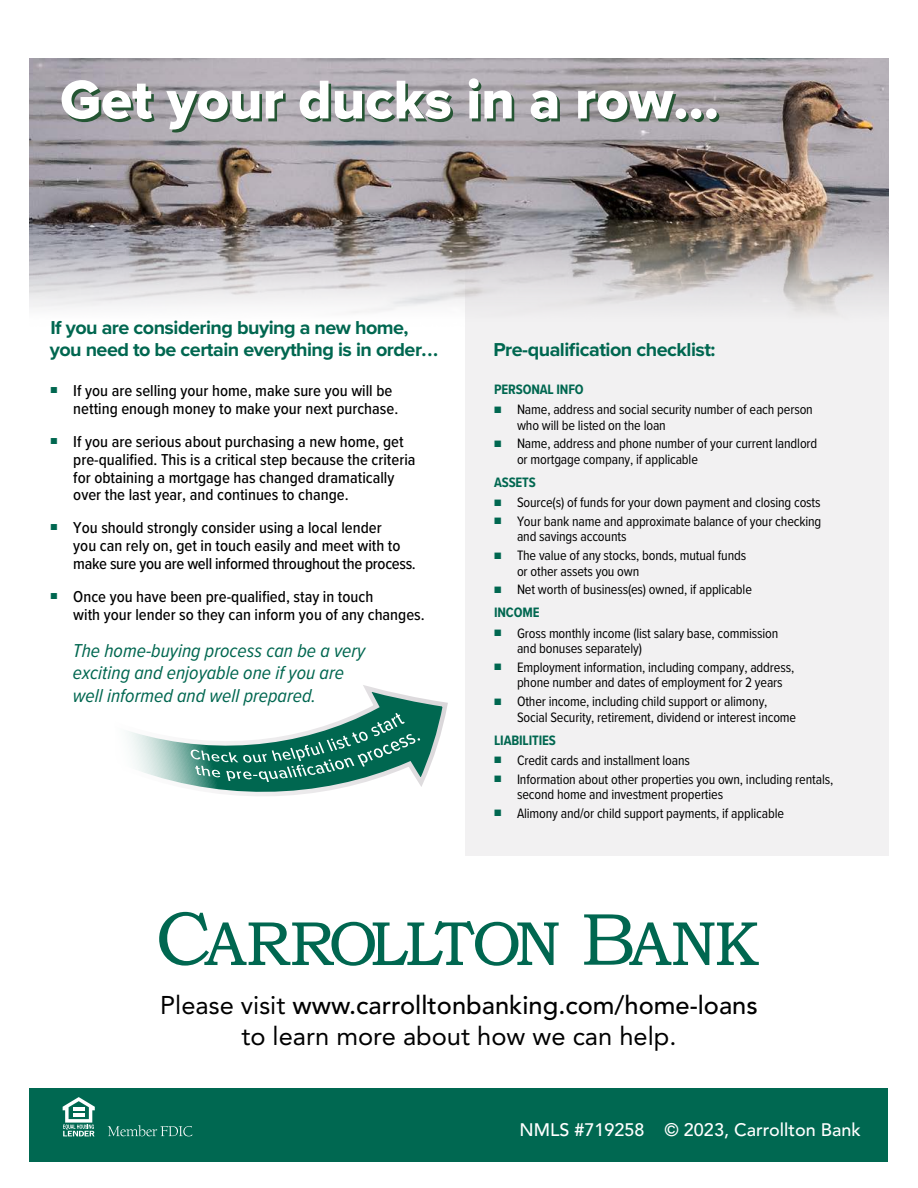
<style>
.page{position:relative;width:918px;height:1188px;background:#fff}
.page>*{position:absolute;margin:0;border:0;box-sizing:border-box;transform-origin:0 0}
.t1{font:56.55px "Proxima Nova Extrabld";color:#245533}
.t2{font:25.5px/30.6px "Avenir LT Std";color:#000;text-align:center}
.t3{font:700 19.35px/22.4px "Proxima Nova";letter-spacing:-.025em;color:#006750}
.t4{font:italic 19.35px/22.4px "Proxima Nova Cond";color:#006750}
.t5{font:500 18px "Avenir LT Std";color:#fff}
.t6{font:500 16.35px/17.9px "Proxima Nova Cond";color:#000}
.t7{font:14.1px/15.6px "Proxima Nova Cond";letter-spacing:-.01em;color:#000}
.t8{font:700 14.1px "Proxima Nova Cond";letter-spacing:-.01em;color:#006750}
.s1{font-weight:500;font-size:11.25px;color:#006750}
.s2{font-weight:700;color:#006750}
.s3{font-weight:500}
</style>
<div class="page">
<div style="left:30px;top:1088px;width:858px;height:73px;background:#006851"></div>
<svg style="left:63px;top:1097px;width:32px;height:39px"></svg>
<svg style="left:108px;top:1125px;width:84px;height:11px"></svg>
<svg style="left:159px;top:912px;width:400px;height:54px"></svg>
<svg style="left:584px;top:914px;width:175px;height:51px"></svg>
<div style="left:465px;top:211px;width:423px;height:644px;background:#f2f1f2"></div>
<img style="left:30px;top:58px;width:858px;height:256px">
<svg style="left:128px;top:685px;width:320px;height:111px"></svg>
<p class="t1" style="left:63px;top:60px;width:660px">Get your ducks in a row...</p>
<p class="t3" style="left:50px;top:317px;width:390px">If you are considering buying a new home, you need to be certain everything is in order...</p>
<p class="t6" style="left:73px;top:381px;width:327px;text-indent:-23px"><sup>■</sup> If you are selling your home, make sure you will be netting enough money to make your next purchase.</p>
<p class="t6" style="left:73px;top:432px;width:344px;text-indent:-23px"><sup>■</sup> If you are serious about purchasing a new home, get pre-qualified. This is a critical step because the criteria for obtaining a mortgage has changed dramatically over the last year, and continues to change.</p>
<p class="t6" style="left:73px;top:518px;width:344px;text-indent:-23px"><sup>■</sup> You should strongly consider using a local lender<br>you can rely on, get in touch easily and meet with to make sure you are well informed throughout the process.</p>
<p class="t6" style="left:73px;top:587px;width:353px;text-indent:-23px"><sup>■</sup> Once you have been pre-qualified, stay in touch<br>with your lender so they can inform you of any changes.</p>
<p class="t4" style="left:73px;top:638px;width:294px">The home-buying process can be a very exciting and enjoyable one if you are well informed and well prepared.</p>
<p class="t3" style="left:493px;top:339px;width:224px">Pre-qualification checklist:</p>
<p class="t8" style="left:494px;top:379px;width:91px">PERSONAL INFO</p>
<p class="t7" style="left:517px;top:401px;width:297px;text-indent:-23px"><span class="s1">■</span> Name, address and social security number of each person who will be listed on the loan</p>
<p class="t7" style="left:517px;top:435px;width:302px;text-indent:-23px"><span class="s1">■</span> Name, address and phone number of your current landlord or mortgage company, if applicable</p>
<p class="t8" style="left:494px;top:472px;width:43px">ASSETS</p>
<p class="t7" style="left:494px;top:494px;width:328px"><span class="s1">■</span> Source(s) of funds for your down payment and closing costs</p>
<p class="t7" style="left:517px;top:513px;width:306px;text-indent:-23px"><span class="s1">■</span> Your bank name and approximate balance of your checking and savings accounts</p>
<p class="t7" style="left:517px;top:547px;width:231px;text-indent:-23px"><span class="s1">■</span> The value of any stocks, bonds, mutual funds or other assets you own</p>
<p class="t7" style="left:494px;top:577px;width:259px;line-height:23.1px"><span class="s1">■</span> Net worth of business(es) owned, if applicable<br><span class="s2">INCOME</span></p>
<p class="t7" style="left:517px;top:624px;width:263px;text-indent:-23px"><span class="s1">■</span> Gross monthly income (list salary base, commission and bonuses separately)</p>
<p class="t7" style="left:517px;top:659px;width:279px;text-indent:-23px"><span class="s1">■</span> Employment information, including company, address, phone number and dates of employment for 2 years</p>
<p class="t7" style="left:517px;top:693px;width:281px;text-indent:-23px"><span class="s1">■</span> Other income, including child support or alimony,<br>Social Security, retirement, dividend or interest income</p>
<p class="t8" style="left:494px;top:730px;width:63px">LIABILITIES</p>
<p class="t7" style="left:494px;top:752px;width:197px"><span class="s1">■</span> Credit cards and installment loans</p>
<p class="t7" style="left:517px;top:770px;width:318px;text-indent:-23px"><span class="s1">■</span> Information about other properties you own, including rentals, second home and investment properties</p>
<p class="t7" style="left:494px;top:805px;width:292px"><span class="s1">■</span> Alimony and/or child support payments, if applicable</p>
<p class="t2" style="left:160px;top:991px;width:599px">Please visit <span class="s3">www.carrolltonbanking.com/home-loans </span>to learn more about how we can help.</p>
<p class="t5" style="left:520px;top:1120px;width:343px">NMLS #719258 © 2023, Carrollton Bank</p>
</div>
